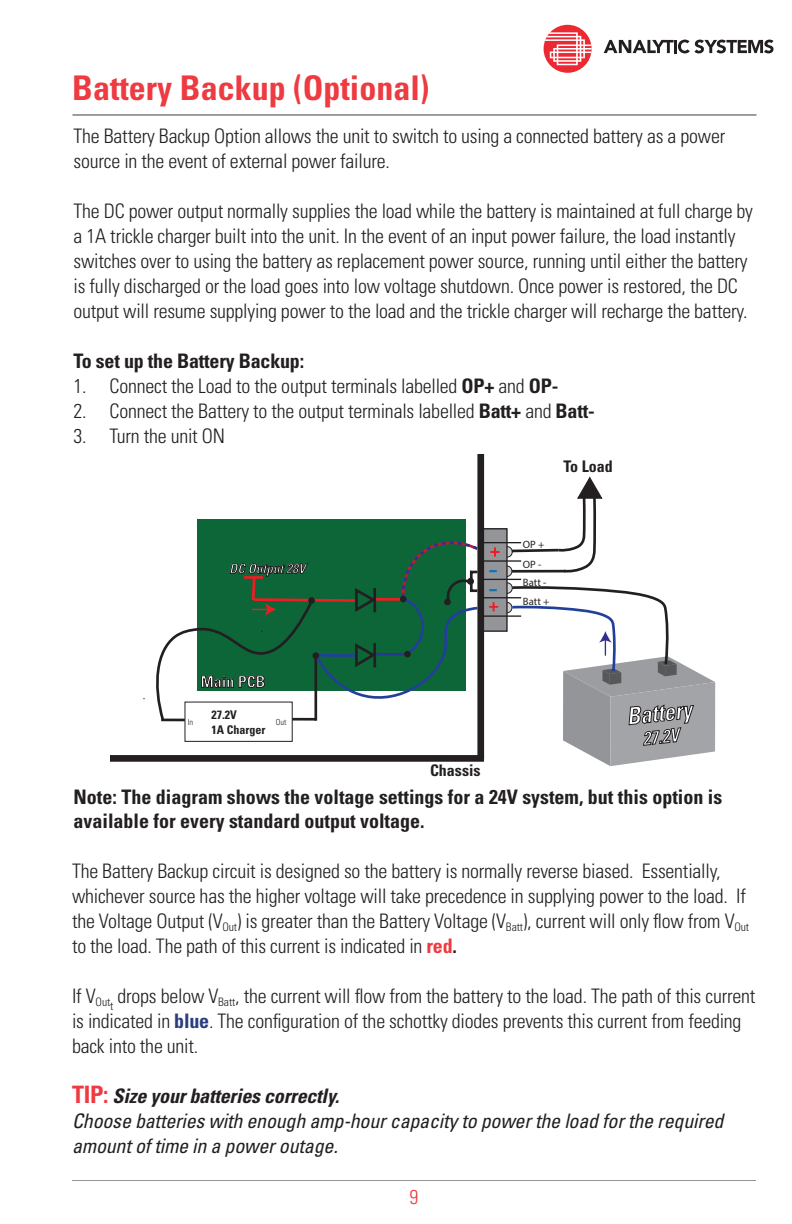
<style>
.page{position:relative;width:792px;height:1224px;background:#fff}
.page>*{position:absolute;margin:0;border:0;box-sizing:border-box;transform-origin:0 0}
.t1{font:48px "Abraham Lincoln";color:#1074bc}
.inside_headings{font:700 condensed 34px "Univers LT Std";color:#ee3a41}
.t2{font:italic 700 condensed 24px "Univers LT Std";color:#fff;scale:.93 1}
.t3{font:300 condensed 20px/25px "Univers LT Std";letter-spacing:-.01em;color:#231f20}
.t4{font:700 condensed 20px/24px "Univers LT Std";color:#231f20}
.t5{font:italic condensed 20px/25px "Univers LT Std";letter-spacing:-.01em;color:#231f20}
.t6{font:italic 700 condensed 20px "Univers LT Std";letter-spacing:-.01em;color:#231f20}
.t7{font:300 condensed 20px "Univers LT Std";color:#ee3a41}
.t8{font:italic 700 condensed 18.6px "Univers LT Std";color:#fff;scale:.93 1}
.t9{font:700 condensed 16px "Univers LT Std";color:#231f20}
.t10{font:700 condensed 16px "Univers LT Std";color:#fff}
.t11{font:italic 700 condensed 13.4px "Univers LT Std";color:#fff}
.t12{font:700 condensed 12px/14.4px "Univers LT Std";color:#231f20}
.t13{font:10.6px/19.2px "Myriad Pro";color:#231f20}
.t14{font:300 condensed 8.4px "Univers LT Std";color:#231f20}
.s1{font-weight:700}
.s2{font-weight:700;color:#ee3a41}
.s3{font-weight:700;color:#2a3e7d}
.s4{font-style:normal;font-size:24px;color:#ee3a41}
</style>
<div class="page">
<svg style="left:604px;top:40px;width:170px;height:13px"></svg>
<div style="left:544px;top:25px;width:48px;height:48px;background:#ea2932;border-radius:50%"></div>
<svg style="left:545px;top:32px;width:47px;height:33px"></svg>
<hr style="left:72px;top:1180px;width:684px;height:1px;background:#939598">
<div style="left:197px;top:519px;width:268px;height:172px;background:#0c6638"></div>
<div style="left:185px;top:702px;width:108px;height:40px;border:1px solid #231f20"></div>
<div style="left:111px;top:755px;width:373px;height:7px;background:#231f20"></div>
<div style="left:502px;top:547px;width:10px;height:10px;background:#d1d2d4;border-radius:50%"></div>
<div style="left:501px;top:546px;width:12px;height:12px;border:1px solid #231f20;border-radius:50%"></div>
<div style="left:501px;top:566px;width:11px;height:11px;background:#d1d2d4;border-radius:50%"></div>
<div style="left:501px;top:565px;width:11px;height:12px;border:1px solid #231f20;border-radius:50%"></div>
<div style="left:502px;top:583px;width:10px;height:10px;background:#d1d2d4;border-radius:50%"></div>
<div style="left:501px;top:582px;width:12px;height:12px;border:1px solid #231f20;border-radius:50%"></div>
<div style="left:501px;top:602px;width:11px;height:11px;background:#d1d2d4;border-radius:50%"></div>
<div style="left:501px;top:602px;width:11px;height:11px;border:1px solid #231f20;border-radius:50%"></div>
<div style="left:481px;top:529px;width:26px;height:102px;background:#939598"></div>
<div style="left:481px;top:528px;width:27px;height:104px;border:1px solid #231f20"></div>
<hr style="left:481px;top:615px;width:40px;height:2px;background:#231f20">
<hr style="left:481px;top:597px;width:40px;height:1px;background:#231f20">
<hr style="left:481px;top:579px;width:40px;height:1px;background:#231f20">
<hr style="left:481px;top:560px;width:40px;height:2px;background:#231f20">
<hr style="left:481px;top:542px;width:40px;height:1px;background:#231f20">
<svg style="left:489px;top:602px;width:9px;height:9px"></svg>
<svg style="left:509px;top:476px;width:94px;height:97px"></svg>
<div style="left:477px;top:455px;width:7px;height:303px;background:#231f20"></div>
<svg style="left:491px;top:548px;width:8px;height:9px"></svg>
<svg style="left:510px;top:585px;width:205px;height:181px"></svg>
<svg style="left:156px;top:533px;width:322px;height:191px"></svg>
<hr style="left:72px;top:115px;width:684px;height:1px;background:#3e3e3f">
<p class="inside_headings" style="left:72px;top:67px;width:359px">Battery Backup (Optional)</p>
<p class="t3" style="left:74px;top:124px;width:653px">The Battery Backup Option allows the unit to switch to using a connected battery as a power source in the event of external power failure.</p>
<p class="t3" style="left:74px;top:199px;width:681px">The DC power output normally supplies the load while the battery is maintained at full charge by a 1A trickle charger built into the unit. In the event of an input power failure, the load instantly switches over to using the battery as replacement power source, running until either the battery is fully discharged or the load goes into low voltage shutdown. Once power is restored, the DC output will resume supplying power to the load and the trickle charger will recharge the battery.</p>
<p class="t4" style="left:74px;top:349px;width:232px">To set up the Battery Backup:</p>
<p class="t3" style="left:74px;top:374px;width:486px">1. Connect the Load to the output terminals labelled <span class="s1">OP+</span> and <span class="s1">OP-</span></p>
<p class="t3" style="left:74px;top:399px;width:523px">2. Connect the Battery to the output terminals labelled <span class="s1">Batt+</span> and <span class="s1">Batt-</span></p>
<p class="t3" style="left:74px;top:424px;width:153px">3. Turn the unit ON</p>
<p class="t11" style="left:229px;top:560px;width:78px">DC Output 28V</p>
<p class="t10" style="left:201px;top:672px;width:66px">Main PCB</p>
<p class="t12" style="left:211px;top:708px;width:55px">27.2V<br>1A Charger</p>
<p class="t14" style="left:188px;top:717px;width:7px">In</p>
<p class="t14" style="left:276px;top:717px;width:12px">Out</p>
<p class="t9" style="left:563px;top:457px;width:51px">To Load</p>
<p class="t1" style="left:488px;top:543px;width:12px">-</p>
<p class="t1" style="left:488px;top:562px;width:12px">-<sub>+</sub></p>
<p class="t13" style="left:523px;top:535px;width:23px">OP +</p>
<p class="t13" style="left:523px;top:555px;width:20px">OP -</p>
<p class="t13" style="left:523px;top:572px;width:28px">Batt -<br>Batt +</p>
<p class="t9" style="left:430px;top:761px;width:52px">Chassis</p>
<p class="t2" style="left:625px;top:702px;width:72px;rotate:-6deg">Battery</p>
<p class="t8" style="left:642px;top:727px;width:41px;rotate:-6deg">27.2V</p>
<p class="t4" style="left:74px;top:785px;width:650px">Note: The diagram shows the voltage settings for a 24V system, but this option is available for every standard output voltage.</p>
<p class="t3" style="left:72px;top:858px;width:679px">The Battery Backup circuit is designed so the battery is normally reverse biased. Essentially, whichever source has the higher voltage will take precedence in supplying power to the load. If the Voltage Output (V<sub>Out</sub>) is greater than the Battery Voltage (V<sub>Batt</sub>), current will only flow from V<sub>Out </sub>to the load. The path of this current is indicated in <span class="s2">red</span><span class="s1">.</span></p>
<p class="t3" style="left:72px;top:983px;width:685px">If V<sub>Outt</sub> drops below V<sub>Batt</sub>, the current will flow from the battery to the load. The path of this current is indicated in <span class="s3">blue</span>. The configuration of the schottky diodes prevents this current from feeding back into the unit.</p>
<p class="t6" style="left:72px;top:1084px;width:269px"><span class="s4">TIP:</span> Size your batteries correctly.</p>
<p class="t5" style="left:72px;top:1108px;width:653px">Choose batteries with enough amp-hour capacity to power the load for the required amount of time in a power outage.</p>
<p class="t7" style="left:410px;top:1185px;width:10px">9</p>
</div>
